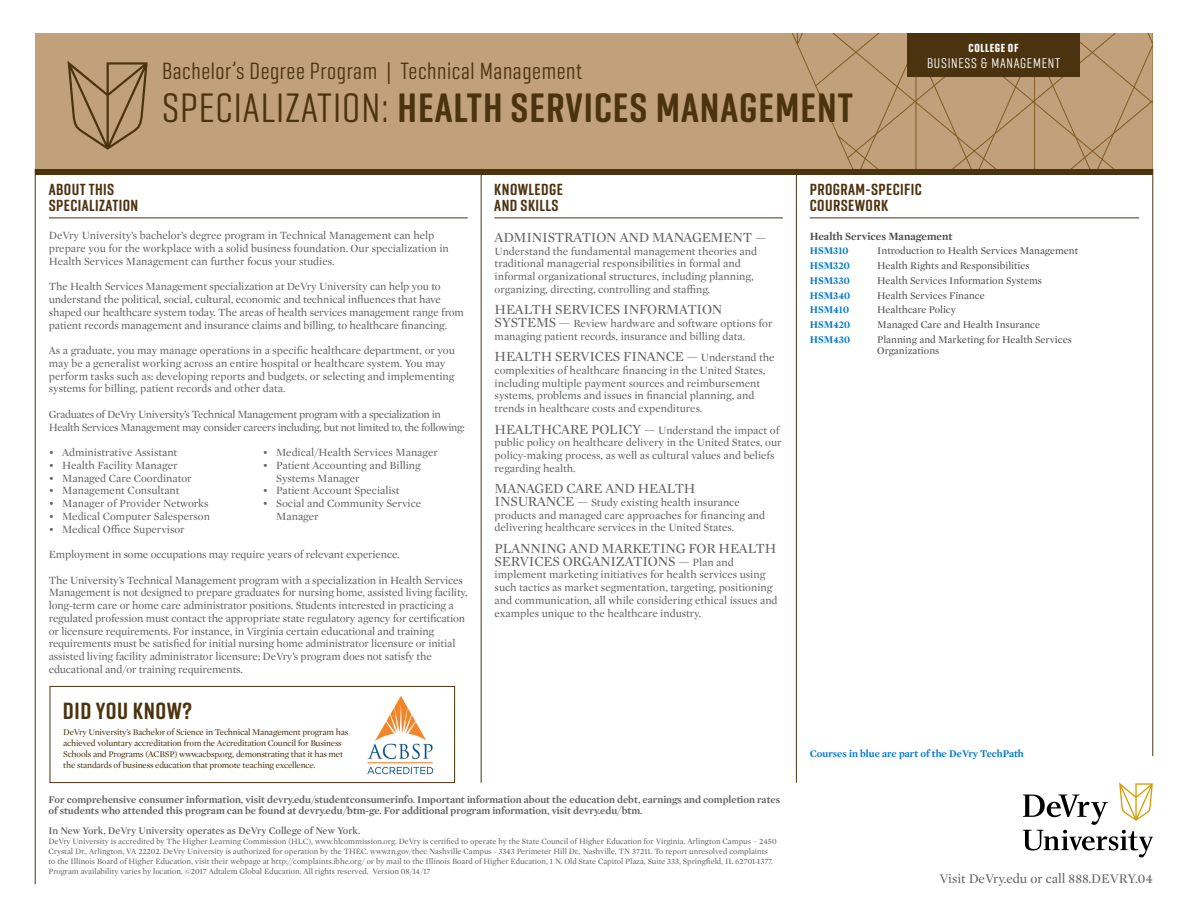
<style>
.page{position:relative;width:1188px;height:918px;background:#fff}
.page>*{position:absolute;margin:0;border:0;box-sizing:border-box;transform-origin:0 0}
.t1{font:600 42px "Geogrotesque Comp";letter-spacing:.025em;color:#4c3310}
.t2{font:24px "Geogrotesque Comp";letter-spacing:.025em;color:#4c3310}
.t3{font:600 24px "Geogrotesque Comp";letter-spacing:.025em;color:#4c3310}
.t4{font:600 16.5px/16.5px "Geogrotesque Comp";letter-spacing:.025em;color:#4c3310}
.t5{font:14.4px "Geogrotesque Comp";letter-spacing:.05em;color:#fff}
.t6{font:14.25px/12.8px "Mercury Display";letter-spacing:-.015em;color:#636466}
.t7{font:13.5px "Mercury Display";color:#636466}
.t8{font:700 12px "Geogrotesque Comp";letter-spacing:.05em;color:#fff}
.t9{font:11.25px/12.8px "Mercury Display";color:#636466}
.t10{font:11.25px/12.8px "Mercury Display";letter-spacing:-.03em;color:#636466}
.t11{font:700 11.25px "Mercury Display";color:#4d4d4f}
.t12{font:700 10.5px/11.2px "Mercury Display";color:#636466}
.t13{font:10.5px/11.2px "Mercury Display";color:#4d4d4f}
.t14{font:700 10.5px "Mercury Display";color:#0077d1}
.t15{font:600 10.35px "Mercury Display";color:#636466}
.t16{font:9px/11.2px "Mercury Display";letter-spacing:-.02em;color:#4c3310}
.t17{font:8.25px/9.9px "Mercury Display";color:#636466}
.s1{font-weight:400}
.s2{font-size:14.25px}
.s3{font-size:11.25px}
</style>
<div class="page">
<div style="left:35px;top:34px;width:1118px;height:135px;background:#c0a17c"></div>
<svg style="left:36px;top:169px;width:1117px;height:7px;background:#655032"></svg>
<div style="left:50px;top:686px;width:405px;height:97px;border:1px solid #4c3310"></div>
<hr style="left:1153px;top:169px;width:1px;height:587px;background:#4c3310">
<hr style="left:35px;top:169px;width:1px;height:715px;background:#4c3310">
<hr style="left:481px;top:169px;width:1px;height:614px;background:#4c3310">
<hr style="left:796px;top:169px;width:1px;height:614px;background:#4c3310">
<hr style="left:810px;top:218px;width:329px;height:1px;background:#4c3310">
<hr style="left:49px;top:218px;width:419px;height:1px;background:#4c3310">
<hr style="left:494px;top:218px;width:289px;height:1px;background:#4c3310">
<svg style="left:68px;top:61px;width:80px;height:89px;background:#aa8c68"></svg>
<div style="left:907px;top:34px;width:173px;height:43px;background:#4c3310"></div>
<svg style="left:1023px;top:782px;width:130px;height:75px"></svg>
<img style="left:367px;top:696px;width:67px;height:79px">
<h2 class="t2" style="left:162px;top:56px;width:422px">Bachelor’s Degree Program | Technical Management</h2>
<h1 class="t1" style="left:162px;top:81px;width:692px"><span class="s1">SPECIALIZATION:</span> HEALTH SERVICES MANAGEMENT</h1>
<p class="t8" style="left:969px;top:40px;width:51px">COLLEGE OF</p>
<p class="t5" style="left:927px;top:54px;width:135px">BUSINESS &amp; MANAGEMENT</p>
<h2 class="t4" style="left:49px;top:180px;width:91px">ABOUT THIS<br>SPECIALIZATION</h2>
<h2 class="t4" style="left:494px;top:180px;width:70px">KNOWLEDGE<br>AND SKILLS</h2>
<p class="t9" style="left:49px;top:229px;width:402px">DeVry University’s bachelor’s degree program in Technical Management can help prepare you for the workplace with a solid business foundation. Our specialization in<br>Health Services Management can further focus your studies.</p>
<p class="t9" style="left:49px;top:280px;width:417px">The Health Services Management specialization at DeVry University can help you to understand the political, social, cultural, economic and technical influences that have shaped our healthcare system today. The areas of health services management range from patient records management and insurance claims and billing, to healthcare financing.</p>
<p class="t9" style="left:49px;top:344px;width:408px">As a graduate, you may manage operations in a specific healthcare department, or you may be a generalist working across an entire hospital or healthcare system. You may perform tasks such as: developing reports and budgets, or selecting and implementing systems for billing, patient records and other data.</p>
<p class="t10" style="left:49px;top:407px;width:417px">Graduates of DeVry University’s Technical Management program with a specialization in<br>Health Services Management may consider careers including, but not limited to, the following:</p>
<p class="t9" style="left:49px;top:446px;width:130px">• Administrative Assistant</p>
<p class="t9" style="left:49px;top:458px;width:130px">• Health Facility Manager</p>
<p class="t9" style="left:49px;top:471px;width:144px">• Managed Care Coordinator</p>
<p class="t9" style="left:49px;top:484px;width:132px">• Management Consultant</p>
<p class="t9" style="left:49px;top:497px;width:161px">• Manager of Provider Networks</p>
<p class="t9" style="left:49px;top:509px;width:163px">• Medical Computer Salesperson</p>
<p class="t9" style="left:49px;top:522px;width:137px">• Medical Office Supervisor</p>
<p class="t9" style="left:263px;top:446px;width:177px">• Medical/Health Services Manager</p>
<p class="t9" style="left:276px;top:458px;width:146px;text-indent:-14px">• Patient Accounting and Billing<br>Systems Manager</p>
<p class="t9" style="left:263px;top:484px;width:138px">• Patient Account Specialist</p>
<p class="t9" style="left:276px;top:497px;width:146px;text-indent:-14px">• Social and Community Service<br>Manager</p>
<p class="t9" style="left:49px;top:548px;width:352px">Employment in some occupations may require years of relevant experience.</p>
<p class="t9" style="left:49px;top:573px;width:420px">The University’s Technical Management program with a specialization in Health Services Management is not designed to prepare graduates for nursing home, assisted living facility, long-term care or home care administrator positions. Students interested in practicing a regulated profession must contact the appropriate state regulatory agency for certification or licensure requirements. For instance, in Virginia certain educational and training requirements must be satisfied for initial nursing home administrator licensure or initial assisted living facility administrator licensure; DeVry’s program does not satisfy the educational and/or training requirements.</p>
<h3 class="t3" style="left:63px;top:696px;width:131px">DID YOU KNOW?</h3>
<p class="t16" style="left:63px;top:726px;width:286px">DeVry University’s Bachelor of Science in Technical Management program has achieved voluntary accreditation from the Accreditation Council for Business Schools and Programs (ACBSP) www.acbsp.org, demonstrating that it has met the standards of business education that promote teaching excellence.</p>
<p class="t6" style="left:495px;top:230px;width:273px">ADMINISTRATION AND MANAGEMENT —</p>
<p class="t9" style="left:495px;top:244px;width:264px">Understand the fundamental management theories and traditional managerial responsibilities in formal and informal organizational structures, including planning, organizing, directing, controlling and staffing.</p>
<p class="t6" style="left:495px;top:303px;width:229px">HEALTH SERVICES INFORMATION</p>
<p class="t9" style="left:495px;top:317px;width:279px"><span class="s2">SYSTEMS —</span> Review hardware and software options for managing patient records, insurance and billing data.</p>
<p class="t6" style="left:495px;top:350px;width:282px">HEALTH SERVICES FINANCE — <span class="s3">Understand the</span></p>
<p class="t9" style="left:495px;top:363px;width:272px">complexities of healthcare financing in the United States, including multiple payment sources and reimbursement systems, problems and issues in financial planning, and trends in healthcare costs and expenditures.</p>
<p class="t9" style="left:495px;top:423px;width:288px"><span class="s2">HEALTHCARE POLICY —</span> Understand the impact of public policy on healthcare delivery in the United States, our policy-making process, as well as cultural values and beliefs regarding health.</p>
<p class="t6" style="left:495px;top:482px;width:202px">MANAGED CARE AND HEALTH</p>
<p class="t9" style="left:495px;top:495px;width:272px"><span class="s2">INSURANCE —</span> Study existing health insurance products and managed care approaches for financing and delivering healthcare services in the United States.</p>
<p class="t6" style="left:495px;top:541px;width:283px">PLANNING AND MARKETING FOR HEALTH<br>SERVICES ORGANIZATIONS — <span class="s3">Plan and</span></p>
<p class="t9" style="left:495px;top:568px;width:284px">implement marketing initiatives for health services using such tactics as market segmentation, targeting, positioning and communication, all while considering ethical issues and examples unique to the healthcare industry.</p>
<p class="t12" style="left:48px;top:793px;width:733px">For comprehensive consumer information, visit devry.edu/studentconsumerinfo. Important information about the education debt, earnings and completion rates of students who attended this program can be found at devry.edu/btm-ge. For additional program information, visit devry.edu/btm.</p>
<p class="t15" style="left:48px;top:823px;width:313px">In New York, DeVry University operates as DeVry College of New York.</p>
<p class="t17" style="left:48px;top:836px;width:730px">DeVry University is accredited by The Higher Learning Commission (HLC), www.hlcommission.org. DeVry is certified to operate by the State Council of Higher Education for Virginia. Arlington Campus – 2450<br>Crystal Dr., Arlington, VA 22202. DeVry University is authorized for operation by the THEC. www.tn.gov/thec Nashville Campus - 3343 Perimeter Hill Dr., Nashville, TN 37211. To report unresolved complaints to the Illinois Board of Higher Education, visit their webpage at http://complaints.ibhe.org/ or by mail to the Illinois Board of Higher Education, 1 N. Old State Capitol Plaza, Suite 333, Springfield, IL 62701-1377.<br>Program availability varies by location. ©2017 Adtalem Global Education. All rights reserved. Version 08/14/17</p>
<h2 class="t4" style="left:810px;top:180px;width:113px">PROGRAM-SPECIFIC<br>COURSEWORK</h2>
<h3 class="t11" style="left:810px;top:228px;width:144px">Health Services Management</h3>
<p class="t14" style="left:810px;top:243px;width:40px">HSM310</p>
<p class="t13" style="left:877px;top:245px;width:202px">Introduction to Health Services Management</p>
<p class="t14" style="left:810px;top:258px;width:42px">HSM320</p>
<p class="t13" style="left:877px;top:260px;width:154px">Health Rights and Responsibilities</p>
<p class="t14" style="left:810px;top:273px;width:41px">HSM330</p>
<p class="t13" style="left:877px;top:274px;width:166px">Health Services Information Systems</p>
<p class="t14" style="left:810px;top:287px;width:42px">HSM340</p>
<p class="t13" style="left:877px;top:289px;width:109px">Health Services Finance</p>
<p class="t14" style="left:810px;top:302px;width:41px">HSM410</p>
<p class="t13" style="left:877px;top:304px;width:80px">Healthcare Policy</p>
<p class="t14" style="left:810px;top:317px;width:42px">HSM420</p>
<p class="t13" style="left:877px;top:319px;width:164px">Managed Care and Health Insurance</p>
<p class="t14" style="left:810px;top:332px;width:42px">HSM430</p>
<p class="t13" style="left:877px;top:333px;width:196px">Planning and Marketing for Health Services<br>Organizations</p>
<p class="t14" style="left:810px;top:746px;width:215px">Courses in blue are part of the DeVry TechPath</p>
<p class="t7" style="left:940px;top:869px;width:215px">Visit DeVry.edu or call 888.DEVRY.04</p>
</div>
